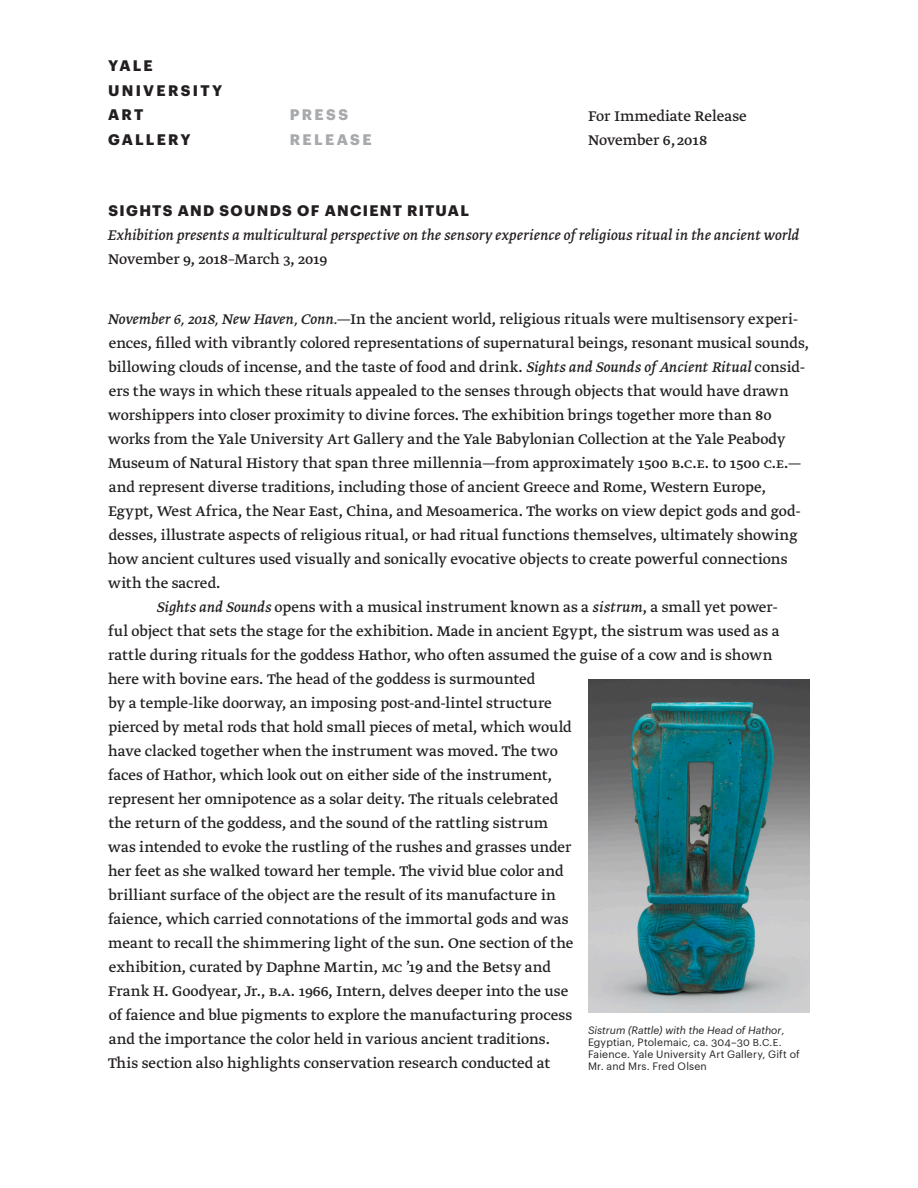
<style>
.page{position:relative;width:918px;height:1188px;background:#fff}
.page>*{position:absolute;margin:0;border:0;box-sizing:border-box;transform-origin:0 0}
.Indent{font:16.5px/24px "Greta Text Pro";color:#231f20}
.No_Indent{font:16.5px/24px "Greta Text Pro";color:#231f20}
.Greta_Text_Pro{font:italic 16.5px "Greta Text Pro";color:#231f20}
.Greta_Text_Pro-2{font:16.5px "Greta Text Pro";color:#231f20}
.Greta_Text_Pro-3{font:700 15px "Graphik";letter-spacing:.09em;color:#231f20}
.t1{font:700 15px "Graphik";letter-spacing:.16em;color:#a8a9ad}
.Greta_Text_Pro-4{font:700 15px "Graphik";letter-spacing:.155em;color:#231f20}
.Greta_Text_Pro-5{font:700 15px "Graphik";letter-spacing:.14em;color:#231f20}
.t2{font:10.5px/12px "Graphik";letter-spacing:.015em;color:#231f20}
.s1{font-style:italic}
.s2{font-size:9.75px}
</style>
<div class="page">
<img style="left:588px;top:679px;width:222px;height:333px">
<p class="Greta_Text_Pro-3" style="left:108px;top:54px;width:46px">YALE</p>
<p class="Greta_Text_Pro-4" style="left:108px;top:79px;width:116px">UNIVERSITY</p>
<p class="Greta_Text_Pro-3" style="left:108px;top:103px;width:37px">ART</p>
<p class="Greta_Text_Pro-5" style="left:108px;top:128px;width:84px">GALLERY</p>
<p class="t1" style="left:290px;top:103px;width:60px">PRESS</p>
<p class="t1" style="left:290px;top:128px;width:83px">RELEASE</p>
<p class="Indent" style="left:588px;top:105px;width:160px">For Immediate Release</p>
<p class="Greta_Text_Pro-2" style="left:588px;top:130px;width:121px">November 6, 2018</p>
<p class="Greta_Text_Pro-3" style="left:109px;top:199px;width:362px">SIGHTS AND SOUNDS OF ANCIENT RITUAL</p>
<p class="Greta_Text_Pro" style="left:107px;top:225px;width:693px">Exhibition presents a multicultural perspective on the sensory experience of religious ritual in the ancient world</p>
<p class="No_Indent" style="left:108px;top:248px;width:221px">November 9, 2018–March 3, 2019</p>
<p class="No_Indent" style="left:107px;top:308px;width:703px"><span class="s1">November 6, 2018, New Haven, Conn.—</span>In the ancient world, religious rituals were multisensory experi&shy;ences, filled with vibrantly colored representations of supernatural beings, resonant musical sounds, billowing clouds of incense, and the taste of food and drink. <span class="s1">Sights and Sounds of Ancient Ritual</span> consid&shy;ers the ways in which these rituals appealed to the senses through objects that would have drawn worshippers into closer proximity to divine forces. The exhibition brings together more than 80 works from the Yale University Art Gallery and the Yale Babylonian Collection at the Yale Peabody Museum of Natural History that span three millennia—from approximately 1500 B.C.E. to 1500 C.E.— and represent diverse traditions, including those of ancient Greece and Rome, Western Europe, Egypt, West Africa, the Near East, China, and Mesoamerica. The works on view depict gods and god&shy;desses, illustrate aspects of religious ritual, or had ritual functions themselves, ultimately showing how ancient cultures used visually and sonically evocative objects to create powerful connections with the sacred.</p>
<p class="Indent" style="left:108px;top:596px;width:673px;text-indent:49px"><span class="s1">Sights and Sounds</span> opens with a musical instrument known as a <span class="s1">sistrum</span>, a small yet power&shy;ful object that sets the stage for the exhibition. Made in ancient Egypt, the sistrum was used as a rattle during rituals for the goddess Hathor, who often assumed the guise of a cow and is shown here with bovine ears. The head of the goddess is surmounted<br>by a temple-like doorway, an imposing post-and-lintel structure<br>pierced by metal rods that hold small pieces of metal, which would<br>have clacked together when the instrument was moved. The two<br>faces of Hathor, which look out on either side of the instrument,<br>represent her omnipotence as a solar deity. The rituals celebrated<br>the return of the goddess, and the sound of the rattling sistrum<br>was intended to evoke the rustling of the rushes and grasses under<br>her feet as she walked toward her temple. The vivid blue color and<br>brilliant surface of the object are the result of its manufacture in<br>faience, which carried connotations of the immortal gods and was<br>meant to recall the shimmering light of the sun. One section of the<br>exhibition, curated by Daphne Martin, mc ’19 and the Betsy and<br>Frank H. Goodyear, Jr., b.a. 1966, Intern, delves deeper into the use<br>of faience and blue pigments to explore the manufacturing process<br>and the importance the color held in various ancient traditions.<br>This section also highlights conservation research conducted at</p>
<p class="t2" style="left:588px;top:1024px;width:213px"><span class="s1">Sistrum (Rattle) with the Head of Hathor</span>, Egyptian, Ptolemaic, ca. 304–30 <span class="s2">B.C.E.<br></span>Faience. Yale University Art Gallery, Gift of Mr. and Mrs. Fred Olsen</p>
</div>
